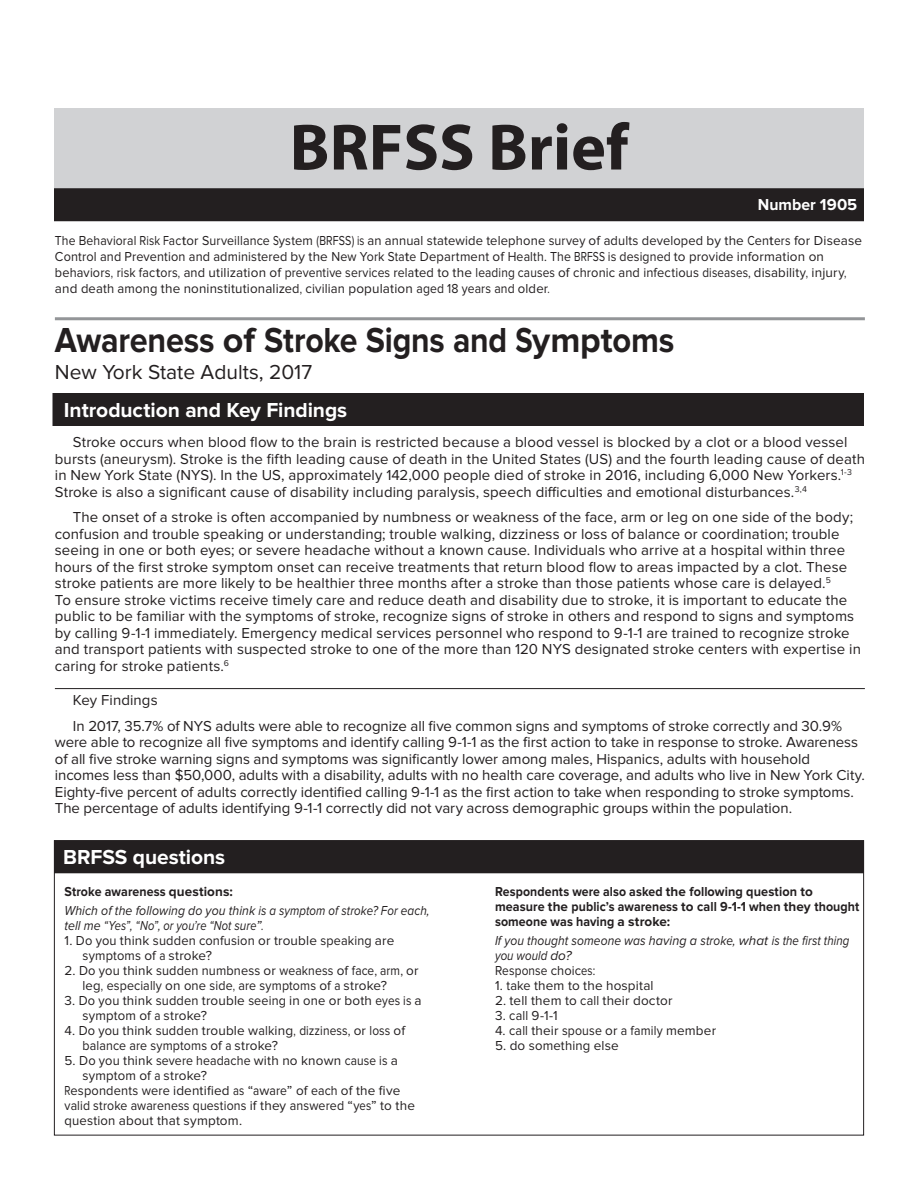
<style>
.page{position:relative;width:918px;height:1188px;background:#fff}
.page>*{position:absolute;margin:0;border:0;box-sizing:border-box;transform-origin:0 0}
.t1{font:700 66px "Myriad Pro";color:#231f20}
.head{font:700 36px "Proxima Nova";letter-spacing:-.005em;color:#231f20;scale:.9 1}
.subhead{font:700 21px "Proxima Nova";letter-spacing:-.005em;color:#fff}
.subhead-2{font:21px "Proxima Nova";color:#231f20}
.body_text{font:700 16.5px "Proxima Nova";letter-spacing:.005em;color:#fff;scale:.96 1}
.body_text-2{font:15px/16.5px "Proxima Nova";letter-spacing:.005em;color:#231f20}
.hanging_indent{font:13.5px/15px "Proxima Nova";letter-spacing:.01em;color:#231f20}
.body_text-3{font:13.5px/16.2px "Proxima Nova";letter-spacing:.01em;color:#231f20;scale:.9 1}
.body_text-4{font:13.5px/15px "Proxima Nova";letter-spacing:.01em;color:#231f20;scale:.74 1}
.body_text-5{font:700 13.5px/15px "Proxima Nova";letter-spacing:.01em;color:#231f20;scale:.91 1}
.body_text-6{font:italic 13.5px/15px "Proxima Nova";letter-spacing:.005em;color:#231f20;scale:.91 1}
.body_text-7{font:italic 13.5px/15px "Proxima Nova";letter-spacing:.005em;color:#231f20;scale:.89 1}
.body_text-8{font:700 13.5px "Proxima Nova";letter-spacing:.01em;color:#231f20;scale:.92 1}
.body_text-9{font:13.5px "Proxima Nova";letter-spacing:.01em;color:#231f20;scale:.88 1}
</style>
<div class="page">
<div style="left:54px;top:108px;width:810px;height:81px;background:#d1d2d4"></div>
<div style="left:55px;top:189px;width:808px;height:31px;background:#231f20"></div>
<div style="left:54px;top:188px;width:810px;height:33px;border:2px solid #231f20"></div>
<div style="left:53px;top:394px;width:810px;height:31px;background:#231f20"></div>
<div style="left:52px;top:393px;width:812px;height:33px;border:2px solid #231f20"></div>
<div style="left:55px;top:841px;width:808px;height:32px;background:#231f20"></div>
<hr style="left:55px;top:317px;width:810px;height:3px;background:#939598">
<hr style="left:55px;top:688px;width:810px;height:1px;background:#231f20">
<p class="t1" style="left:290px;top:110px;width:340px">BRFSS Brief</p>
<p class="body_text" style="left:758px;top:195px;width:105px">Number 1905</p>
<p class="body_text-3" style="left:55px;top:232px;width:898px">The Behavioral Risk Factor Surveillance System (BRFSS) is an annual statewide telephone survey of adults developed by the Centers for Disease Control and Prevention and administered by the New York State Department of Health. The BRFSS is designed to provide information on behaviors, risk factors, and utilization of preventive services related to the leading causes of chronic and infectious diseases, disability, injury, and death among the noninstitutionalized, civilian population aged 18 years and older.</p>
<p class="head" style="left:55px;top:319px;width:690px">Awareness of Stroke Signs and Symptoms</p>
<p class="subhead-2" style="left:55px;top:360px;width:259px">New York State Adults, 2017</p>
<p class="subhead" style="left:64px;top:398px;width:285px">Introduction and Key Findings</p>
<p class="body_text-2" style="left:55px;top:434px;width:812px;text-indent:18px">Stroke occurs when blood flow to the brain is restricted because a blood vessel is blocked by a clot or a blood vessel bursts (aneurysm). Stroke is the fifth leading cause of death in the United States (US) and the fourth leading cause of death in New York State (NYS). In the US, approximately 142,000 people died of stroke in 2016, including 6,000 New Yorkers.<sup>1-3<br></sup>Stroke is also a significant cause of disability including paralysis, speech difficulties and emotional disturbances.<sup>3,4</sup></p>
<p class="body_text-2" style="left:55px;top:509px;width:808px;text-indent:18px">The onset of a stroke is often accompanied by numbness or weakness of the face, arm or leg on one side of the body; confusion and trouble speaking or understanding; trouble walking, dizziness or loss of balance or coordination; trouble seeing in one or both eyes; or severe headache without a known cause. Individuals who arrive at a hospital within three hours of the first stroke symptom onset can receive treatments that return blood flow to areas impacted by a clot. These stroke patients are more likely to be healthier three months after a stroke than those patients whose care is delayed.<sup>5<br></sup>To ensure stroke victims receive timely care and reduce death and disability due to stroke, it is important to educate the public to be familiar with the symptoms of stroke, recognize signs of stroke in others and respond to signs and symptoms by calling 9-1-1 immediately. Emergency medical services personnel who respond to 9-1-1 are trained to recognize stroke and transport patients with suspected stroke to one of the more than 120 NYS designated stroke centers with expertise in caring for stroke patients.<sup>6</sup></p>
<p class="body_text-2" style="left:73px;top:692px;width:86px">Key Findings</p>
<p class="body_text-2" style="left:55px;top:718px;width:812px;text-indent:18px">In 2017, 35.7% of NYS adults were able to recognize all five common signs and symptoms of stroke correctly and 30.9% were able to recognize all five symptoms and identify calling 9-1-1 as the first action to take in response to stroke. Awareness of all five stroke warning signs and symptoms was significantly lower among males, Hispanics, adults with household incomes less than $50,000, adults with a disability, adults with no health care coverage, and adults who live in New York City.<br>Eighty-five percent of adults correctly identified calling 9-1-1 as the first action to take when responding to stroke symptoms.<br>The percentage of adults identifying 9-1-1 correctly did not vary across demographic groups within the population.</p>
<p class="subhead" style="left:63px;top:845px;width:164px">BRFSS questions</p>
<p class="body_text-8" style="left:64px;top:883px;width:185px">Stroke awareness questions:</p>
<p class="body_text-6" style="left:64px;top:903px;width:403px">Which of the following do you think is a symptom of stroke? For each, tell me “Yes”, “No”, or you’re “Not sure”.</p>
<p class="hanging_indent" style="left:82px;top:933px;width:313px;text-indent:-18px">1. Do you think sudden confusion or trouble speaking are symptoms of a stroke?</p>
<p class="hanging_indent" style="left:82px;top:963px;width:338px;text-indent:-18px">2. Do you think sudden numbness or weakness of face, arm, or leg, especially on one side, are symptoms of a stroke?</p>
<p class="hanging_indent" style="left:82px;top:993px;width:341px;text-indent:-18px">3. Do you think sudden trouble seeing in one or both eyes is a symptom of a stroke?</p>
<p class="hanging_indent" style="left:82px;top:1023px;width:324px;text-indent:-18px">4. Do you think sudden trouble walking, dizziness, or loss of balance are symptoms of a stroke?</p>
<p class="hanging_indent" style="left:82px;top:1053px;width:317px;text-indent:-18px">5. Do you think severe headache with no known cause is a symptom of a stroke?</p>
<p class="body_text-4" style="left:64px;top:1083px;width:475px">Respondents were identified as “aware” of each of the five valid stroke awareness questions if they answered “yes” to the question about that symptom.</p>
<p class="body_text-5" style="left:495px;top:884px;width:402px">Respondents were also asked the following question to measure the public’s awareness to call 9-1-1 when they thought someone was having a stroke:</p>
<p class="body_text-7" style="left:495px;top:933px;width:400px">If you thought someone was having a stroke, what is the first thing you would do?</p>
<p class="body_text-9" style="left:495px;top:963px;width:115px">Response choices:</p>
<p class="hanging_indent" style="left:495px;top:978px;width:160px">1. take them to the hospital</p>
<p class="hanging_indent" style="left:495px;top:993px;width:179px">2. tell them to call their doctor</p>
<p class="hanging_indent" style="left:495px;top:1008px;width:64px">3. call 9-1-1</p>
<p class="hanging_indent" style="left:495px;top:1023px;width:223px">4. call their spouse or a family member</p>
<p class="hanging_indent" style="left:495px;top:1038px;width:125px">5. do something else</p>
</div>
